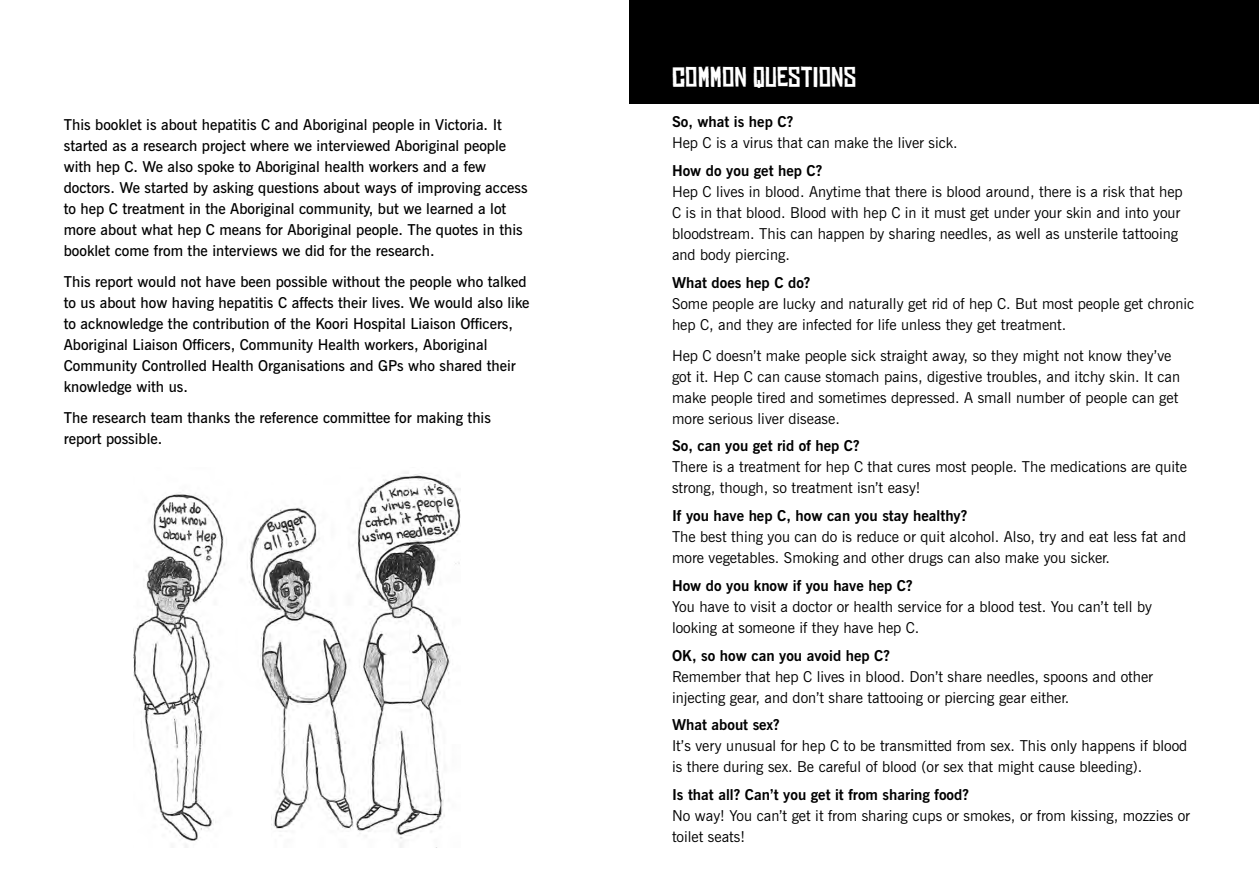
<style>
.page{position:relative;width:1259px;height:893px;background:#fff}
.page>*{position:absolute;margin:0;border:0;box-sizing:border-box;transform-origin:0 0}
.t1{font:27px "Chinese Rocks";color:#fff}
.t2{font:15px/21px "News Gothic BT";color:#000}
.t3{font:600 15px/21px "News Gothic BT";color:#000}
.t4{font:700 15px "News Gothic BT";color:#000}
</style>
<div class="page">
<div style="left:629px;top:0;width:630px;height:104px;background:#000"></div>
<img style="left:133px;top:473px;width:328px;height:374px">
<p class="t3" style="left:64px;top:114px;width:465px">This booklet is about hepatitis C and Aboriginal people in Victoria. It started as a research project where we interviewed Aboriginal people with hep C. We also spoke to Aboriginal health workers and a few doctors. We started by asking questions about ways of improving access to hep C treatment in the Aboriginal community, but we learned a lot more about what hep C means for Aboriginal people. The quotes in this booklet come from the interviews we did for the research.</p>
<p class="t3" style="left:64px;top:271px;width:467px">This report would not have been possible without the people who talked to us about how having hepatitis C affects their lives. We would also like to acknowledge the contribution of the Koori Hospital Liaison Officers, Aboriginal Liaison Officers, Community Health workers, Aboriginal Community Controlled Health Organisations and GPs who shared their knowledge with us.</p>
<p class="t3" style="left:64px;top:407px;width:429px">The research team thanks the reference committee for making this report possible.</p>
<h1 class="t1" style="left:672px;top:63px;width:185px">COMMON QUESTIONS</h1>
<p class="t4" style="left:672px;top:113px;width:123px">So, what is hep C?</p>
<p class="t2" style="left:672px;top:132px;width:287px">Hep C is a virus that can make the liver sick.</p>
<p class="t4" style="left:672px;top:161px;width:152px">How do you get hep C?</p>
<p class="t2" style="left:672px;top:181px;width:512px">Hep C lives in blood. Anytime that there is blood around, there is a risk that hep C is in that blood. Blood with hep C in it must get under your skin and into your bloodstream. This can happen by sharing needles, as well as unsterile tattooing and body piercing.</p>
<p class="t4" style="left:672px;top:273px;width:140px">What does hep C do?</p>
<p class="t2" style="left:672px;top:293px;width:524px">Some people are lucky and naturally get rid of hep C. But most people get chronic hep C, and they are infected for life unless they get treatment.</p>
<p class="t2" style="left:672px;top:345px;width:509px">Hep C doesn’t make people sick straight away, so they might not know they’ve got it. Hep C can cause stomach pains, digestive troubles, and itchy skin. It can make people tired and sometimes depressed. A small number of people can get more serious liver disease.</p>
<p class="t4" style="left:672px;top:437px;width:189px">So, can you get rid of hep C?</p>
<p class="t2" style="left:672px;top:456px;width:516px">There is a treatment for hep C that cures most people. The medications are quite strong, though, so treatment isn’t easy!</p>
<p class="t4" style="left:672px;top:507px;width:297px">If you have hep C, how can you stay healthy?</p>
<p class="t2" style="left:672px;top:526px;width:515px">The best thing you can do is reduce or quit alcohol. Also, try and eat less fat and more vegetables. Smoking and other drugs can also make you sicker.</p>
<p class="t4" style="left:672px;top:576px;width:242px">How do you know if you have hep C?</p>
<p class="t2" style="left:672px;top:596px;width:481px">You have to visit a doctor or health service for a blood test. You can’t tell by looking at someone if they have hep C.</p>
<p class="t4" style="left:672px;top:646px;width:220px">OK, so how can you avoid hep C?</p>
<p class="t2" style="left:672px;top:666px;width:482px">Remember that hep C lives in blood. Don’t share needles, spoons and other injecting gear, and don’t share tattooing or piercing gear either.</p>
<p class="t4" style="left:672px;top:716px;width:109px">What about sex?</p>
<p class="t2" style="left:672px;top:735px;width:517px">It’s very unusual for hep C to be transmitted from sex. This only happens if blood is there during sex. Be careful of blood (or sex that might cause bleeding).</p>
<p class="t4" style="left:672px;top:786px;width:298px">Is that all? Can’t you get it from sharing food?</p>
<p class="t2" style="left:672px;top:805px;width:519px">No way! You can’t get it from sharing cups or smokes, or from kissing, mozzies or toilet seats!</p>
</div>
